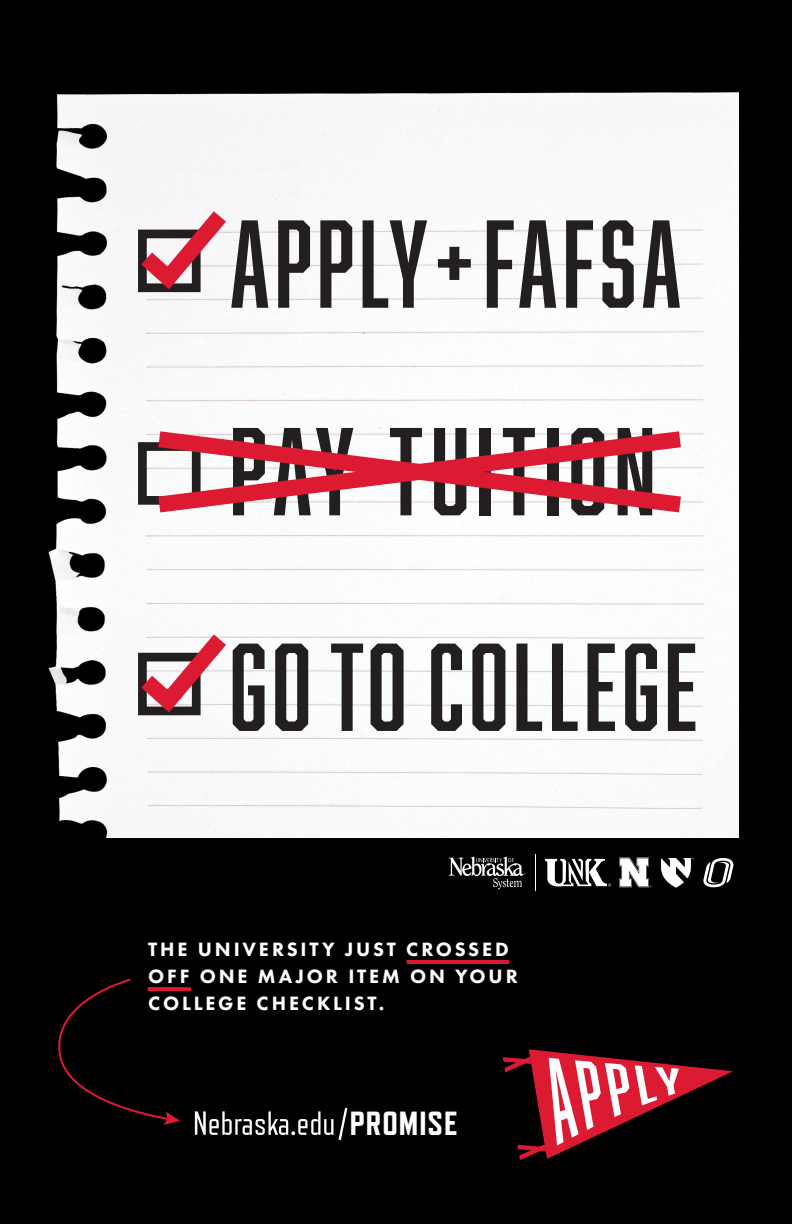
<style>
.page{position:relative;width:792px;height:1224px;background:#000001}
.page>*{position:absolute;margin:0;border:0;box-sizing:border-box;transform-origin:0 0}
.t1{font:115px/215.6px "Abolition";letter-spacing:.045em;color:#231f20}
.t2{font:800 33.4px "Refrigerator Deluxe";letter-spacing:.03em;color:#fff}
.t3{font:800 20px/27px "Futura PT";letter-spacing:.14em;color:#fff}
</style>
<div class="page">
<img style="left:48px;top:92px;width:690px;height:746px">
<svg style="left:195px;top:1108px;width:152px;height:32px"></svg>
<div style="left:138px;top:442px;width:63px;height:63px;border:9px solid #231f20"></div>
<svg style="left:141px;top:421px;width:557px;height:101px;background:#eeb8be"></svg>
<hr style="left:407px;top:960px;width:102px;height:4px;background:#dc1a32">
<svg style="left:180px;top:987px;width:11px;height:4px"></svg>
<svg style="left:58px;top:978px;width:122px;height:147px"></svg>
<svg style="left:703px;top:858px;width:31px;height:30px"></svg>
<hr style="left:535px;top:854px;width:1px;height:37px;background:#fff">
<svg style="left:545px;top:859px;width:66px;height:28px"></svg>
<svg style="left:619px;top:858px;width:32px;height:30px"></svg>
<svg style="left:449px;top:856px;width:76px;height:33px"></svg>
<svg style="left:661px;top:858px;width:33px;height:30px"></svg>
<svg style="left:503px;top:1049px;width:230px;height:111px"></svg>
<svg style="left:124px;top:617px;width:118px;height:107px;background:#d9bec2"></svg>
<svg style="left:124px;top:194px;width:118px;height:107px;background:#d8bbc0"></svg>
<h1 class="t1" style="left:230px;top:154px;width:452px">APPLY+FAFSA</h1>
<h1 class="t1" style="left:229px;top:362px;width:470px">PAY TUITION<br>GOTO COLLEGE</h1>
<p class="t3" style="left:148px;top:935px;width:371px">THE UNIVERSITY JUST CROSSED<br>OFF ONE MAJOR ITEM ON YOUR<br>COLLEGE CHECKLIST.</p>
<h2 class="t2" style="left:350px;top:1104px;width:109px">PROMISE</h2>
</div>
